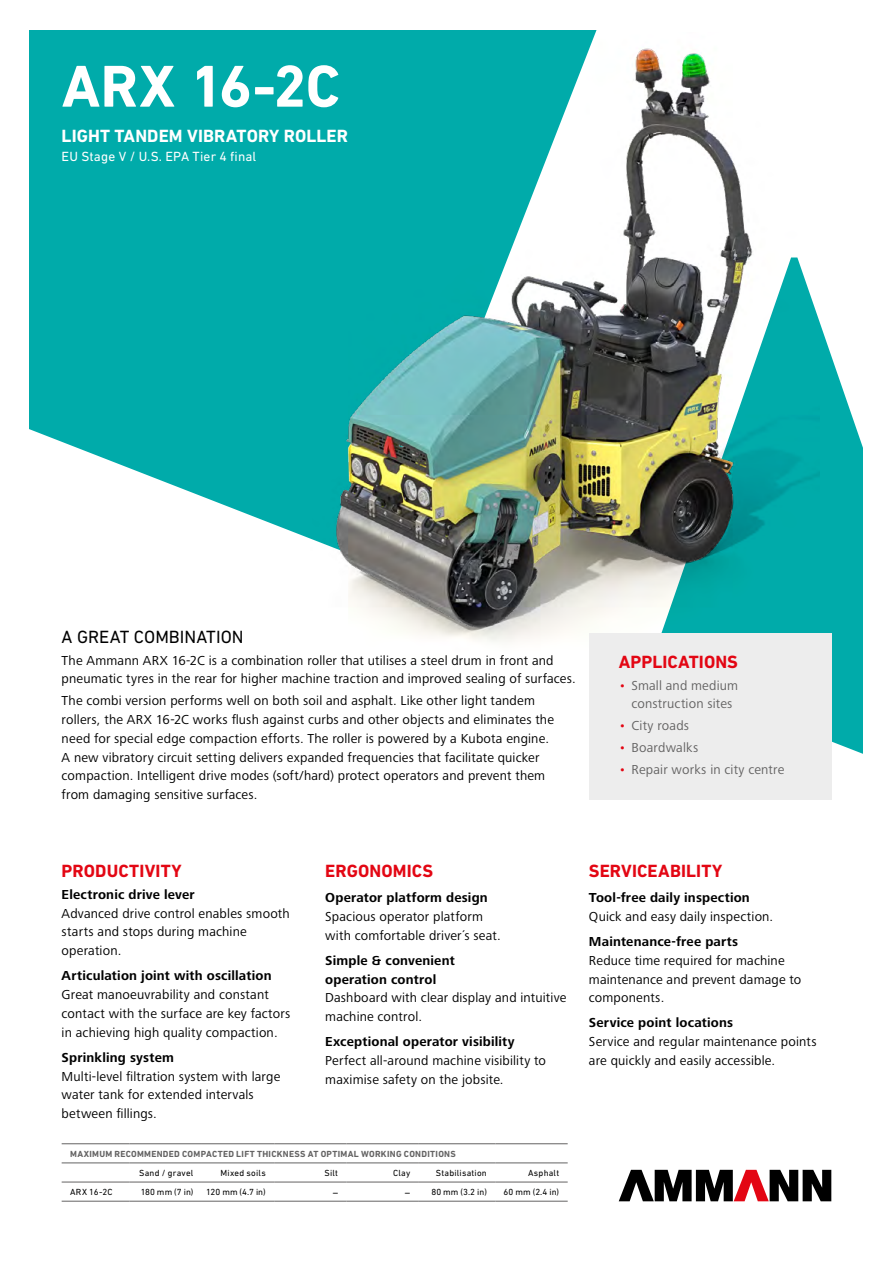
<style>
.page{position:relative;width:893px;height:1263px;background:#fff}
.page>*{position:absolute;margin:0;border:0;box-sizing:border-box;transform-origin:0 0}
.t1{font:700 60px "DIN Next LT Pro";letter-spacing:-.005em;color:#fff}
.t2{font:700 18px "DIN Next LT Pro";letter-spacing:.005em;color:#e30613}
.t3{font:700 18px "DIN Next LT Pro";letter-spacing:.005em;color:#fff}
.t4{font:18px "DIN Next LT Pro";color:#000}
.t5{font:13.5px/18.8px "Frutiger Next LTW1 G";letter-spacing:.01em;color:#000}
.t6{font:700 13.5px/18.8px "Frutiger Next LTW1 G";letter-spacing:.015em;color:#000}
.t7{font:13.5px/18.8px "Frutiger Next LTW1 G";letter-spacing:.015em;color:#646363;text-align:center}
.t8{font:13.5px "DIN Next LT Pro";letter-spacing:.01em;color:#fff}
.t9{font:10.5px "DIN Next LT Pro";color:#000}
.t10{font:9px "DIN Next LT Pro";letter-spacing:.025em;color:#000}
.t11{font:700 9px "DIN Next LT Pro";letter-spacing:.03em;color:#646363}
.s1{color:#e30613}
.s2{font-size:10.5px}
</style>
<div class="page">
<div style="left:30px;top:30px;width:833px;height:825px;background:#00abaa"></div>
<div style="left:29px;top:418px;width:834px;height:437px;background:#fff"></div>
<svg style="left:303px;top:30px;width:560px;height:754px;fill:#fff"></svg>
<img style="left:159px;top:33px;width:661px;height:659px">
<svg style="left:619px;top:1170px;width:212px;height:31px"></svg>
<div style="left:589px;top:633px;width:242px;height:167px;background:#ededed"></div>
<hr style="left:62px;top:1143px;width:68px;height:1px;background:#646363">
<hr style="left:130px;top:1143px;width:72px;height:1px;background:#646363">
<hr style="left:202px;top:1143px;width:72px;height:1px;background:#646363">
<hr style="left:274px;top:1143px;width:73px;height:1px;background:#646363">
<hr style="left:347px;top:1143px;width:72px;height:1px;background:#646363">
<hr style="left:419px;top:1143px;width:76px;height:1px;background:#646363">
<hr style="left:495px;top:1143px;width:73px;height:1px;background:#646363">
<hr style="left:62px;top:1163px;width:68px;height:1px;background:#646363">
<hr style="left:130px;top:1163px;width:72px;height:1px;background:#646363">
<hr style="left:202px;top:1163px;width:72px;height:1px;background:#646363">
<hr style="left:274px;top:1163px;width:73px;height:1px;background:#646363">
<hr style="left:347px;top:1163px;width:72px;height:1px;background:#646363">
<hr style="left:419px;top:1163px;width:76px;height:1px;background:#646363">
<hr style="left:495px;top:1163px;width:73px;height:1px;background:#646363">
<hr style="left:62px;top:1182px;width:68px;height:1px;background:#646363">
<hr style="left:130px;top:1182px;width:72px;height:1px;background:#646363">
<hr style="left:202px;top:1182px;width:72px;height:1px;background:#646363">
<hr style="left:274px;top:1182px;width:73px;height:1px;background:#646363">
<hr style="left:347px;top:1182px;width:72px;height:1px;background:#646363">
<hr style="left:419px;top:1182px;width:76px;height:1px;background:#646363">
<hr style="left:495px;top:1182px;width:73px;height:1px;background:#646363">
<hr style="left:62px;top:1201px;width:68px;height:1px;background:#646363">
<hr style="left:130px;top:1201px;width:72px;height:1px;background:#646363">
<hr style="left:202px;top:1201px;width:72px;height:1px;background:#646363">
<hr style="left:274px;top:1201px;width:73px;height:1px;background:#646363">
<hr style="left:347px;top:1201px;width:72px;height:1px;background:#646363">
<hr style="left:419px;top:1201px;width:76px;height:1px;background:#646363">
<hr style="left:495px;top:1201px;width:73px;height:1px;background:#646363">
<h1 class="t1" style="left:62px;top:51px;width:280px">ARX 16-2C</h1>
<h2 class="t3" style="left:62px;top:126px;width:288px">LIGHT TANDEM VIBRATORY ROLLER</h2>
<p class="t8" style="left:62px;top:149px;width:196px">EU Stage V / U.S. EPA Tier 4 final</p>
<h2 class="t4" style="left:62px;top:626px;width:184px">A GREAT COMBINATION</h2>
<p class="t5" style="left:62px;top:651px;width:516px">The Ammann ARX 16-2C is a combination roller that utilises a steel drum in front and pneumatic tyres in the rear for higher machine traction and improved sealing of surfaces.</p>
<p class="t5" style="left:62px;top:692px;width:494px">The combi version performs well on both soil and asphalt. Like other light tandem rollers, the ARX 16-2C works flush against curbs and other objects and eliminates the need for special edge compaction efforts. The roller is powered by a Kubota engine.<br>A new vibratory circuit setting delivers expanded frequencies that facilitate quicker compaction. Intelligent drive modes (soft/hard) protect operators and prevent them from damaging sensitive surfaces.</p>
<h2 class="t2" style="left:619px;top:651px;width:121px">APPLICATIONS</h2>
<p class="t7" style="left:619px;top:676px;width:121px"><span class="s1">•</span> Small and medium construction sites</p>
<p class="t7" style="left:619px;top:717px;width:72px"><span class="s1">•</span> City roads</p>
<p class="t7" style="left:619px;top:739px;width:81px"><span class="s1">•</span> Boardwalks</p>
<p class="t7" style="left:619px;top:761px;width:167px"><span class="s1">•</span> Repair works in city centre</p>
<h2 class="t2" style="left:62px;top:860px;width:122px">PRODUCTIVITY</h2>
<p class="t6" style="left:62px;top:885px;width:134px">Electronic drive lever</p>
<p class="t5" style="left:62px;top:904px;width:230px">Advanced drive control enables smooth starts and stops during machine operation.</p>
<p class="t6" style="left:62px;top:967px;width:211px">Articulation joint with oscillation</p>
<p class="t5" style="left:62px;top:986px;width:230px">Great manoeuvrability and constant contact with the surface are key factors in achieving high quality compaction.</p>
<p class="t6" style="left:62px;top:1048px;width:114px">Sprinkling system</p>
<p class="t5" style="left:62px;top:1067px;width:220px">Multi-level filtration system with large water tank for extended intervals between fillings.</p>
<h2 class="t2" style="left:325px;top:860px;width:109px">ERGONOMICS</h2>
<p class="t6" style="left:325px;top:889px;width:164px">Operator platform design</p>
<p class="t5" style="left:325px;top:907px;width:177px">Spacious operator platform with comfortable driver´s seat.</p>
<p class="t6" style="left:325px;top:951px;width:131px">Simple &amp; convenient operation control</p>
<p class="t5" style="left:325px;top:989px;width:243px">Dashboard with clear display and intuitive machine control.</p>
<p class="t6" style="left:325px;top:1033px;width:191px">Exceptional operator visibility</p>
<p class="t5" style="left:325px;top:1051px;width:222px">Perfect all-around machine visibility to maximise safety on the jobsite.</p>
<p class="t11" style="left:70px;top:1148px;width:387px">MAXIMUM RECOMMENDED COMPACTED LIFT THICKNESS AT OPTIMAL WORKING CONDITIONS</p>
<p class="t10" style="left:139px;top:1167px;width:56px">Sand / gravel</p>
<p class="t10" style="left:220px;top:1167px;width:47px">Mixed soils</p>
<p class="t10" style="left:325px;top:1167px;width:15px">Silt</p>
<p class="t10" style="left:393px;top:1167px;width:19px">Clay</p>
<p class="t10" style="left:436px;top:1167px;width:53px">Stabilisation</p>
<p class="t10" style="left:528px;top:1167px;width:33px">Asphalt</p>
<p class="t10" style="left:70px;top:1187px;width:44px">ARX 16-2C</p>
<p class="t10" style="left:141px;top:1187px;width:54px">180 mm (7 in)</p>
<p class="t10" style="left:206px;top:1187px;width:61px">120 mm (4.7 in)</p>
<p class="t9" style="left:333px;top:1186px;width:7px">–</p>
<p class="t10" style="left:405px;top:1187px;width:83px"><span class="s2">–</span> 80 mm (3.2 in)</p>
<p class="t10" style="left:504px;top:1187px;width:57px">60 mm (2.4 in)</p>
<h2 class="t2" style="left:589px;top:860px;width:135px">SERVICEABILITY</h2>
<p class="t6" style="left:589px;top:889px;width:162px">Tool-free daily inspection</p>
<p class="t5" style="left:589px;top:907px;width:186px">Quick and easy daily inspection.</p>
<p class="t6" style="left:589px;top:932px;width:151px">Maintenance-free parts</p>
<p class="t5" style="left:589px;top:951px;width:214px">Reduce time required for machine maintenance and prevent damage to components.</p>
<p class="t6" style="left:589px;top:1014px;width:146px">Service point locations</p>
<p class="t5" style="left:589px;top:1033px;width:229px">Service and regular maintenance points are quickly and easily accessible.</p>
</div>
